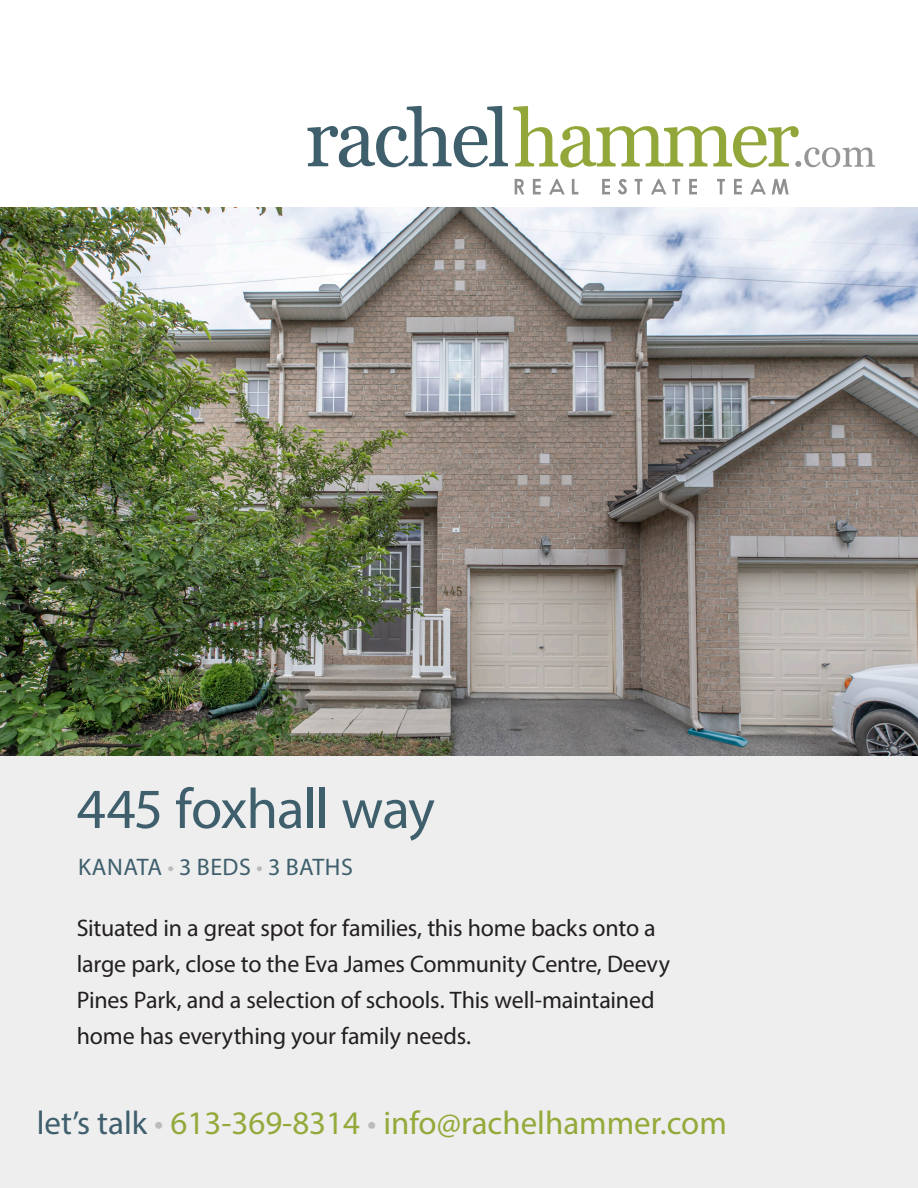
<style>
.page{position:relative;width:918px;height:1188px;background:#fff}
.page>*{position:absolute;margin:0;border:0;box-sizing:border-box;transform-origin:0 0}
.Header_1{font:57px "Myriad Pro";letter-spacing:-.02em;color:#3f5f6d}
.t1{font:33px "Myriad Pro";color:#93aa3b}
.Body{font:24px/36px "Myriad Pro";letter-spacing:-.01em;color:#231f20}
.Fast_Notes{font:24px "Myriad Pro";letter-spacing:.02em;color:#3f5f6d}
.s1{color:#babbba}
.s2{color:#3f5f6d}
</style>
<div class="page">
<div style="left:0;top:207px;width:918px;height:981px;background:#eee"></div>
<svg style="left:515px;top:179px;width:9px;height:15px"></svg>
<svg style="left:533px;top:179px;width:8px;height:15px"></svg>
<svg style="left:549px;top:179px;width:16px;height:15px"></svg>
<svg style="left:572px;top:179px;width:6px;height:15px"></svg>
<svg style="left:602px;top:179px;width:8px;height:15px"></svg>
<svg style="left:618px;top:179px;width:9px;height:15px"></svg>
<svg style="left:635px;top:179px;width:7px;height:15px"></svg>
<svg style="left:651px;top:179px;width:15px;height:15px"></svg>
<svg style="left:672px;top:179px;width:8px;height:15px"></svg>
<svg style="left:689px;top:179px;width:8px;height:15px"></svg>
<svg style="left:717px;top:179px;width:8px;height:15px"></svg>
<svg style="left:734px;top:179px;width:8px;height:15px"></svg>
<svg style="left:750px;top:179px;width:16px;height:15px"></svg>
<svg style="left:772px;top:179px;width:17px;height:15px"></svg>
<svg style="left:308px;top:106px;width:567px;height:61px"></svg>
<img style="left:0;top:207px;width:918px;height:549px">
<p class="Header_1" style="left:77px;top:774px;width:360px">445 foxhall way</p>
<p class="Fast_Notes" style="left:78px;top:852px;width:276px">KANATA <span class="s1">•</span> 3 BEDS <span class="s1">•</span> 3 BATHS</p>
<p class="Body" style="left:77px;top:910px;width:595px">Situated in a great spot for families, this home backs onto a large park, close to the Eva James Community Centre, Deevy Pines Park, and a selection of schools. This well-maintained home has everything your family needs.</p>
<p class="t1" style="left:37px;top:1103px;width:692px"><span class="s2">let’s talk</span> <span class="s1">•</span> 613-369-8314 <span class="s1">•</span> info@rachelhammer.com</p>
</div>
